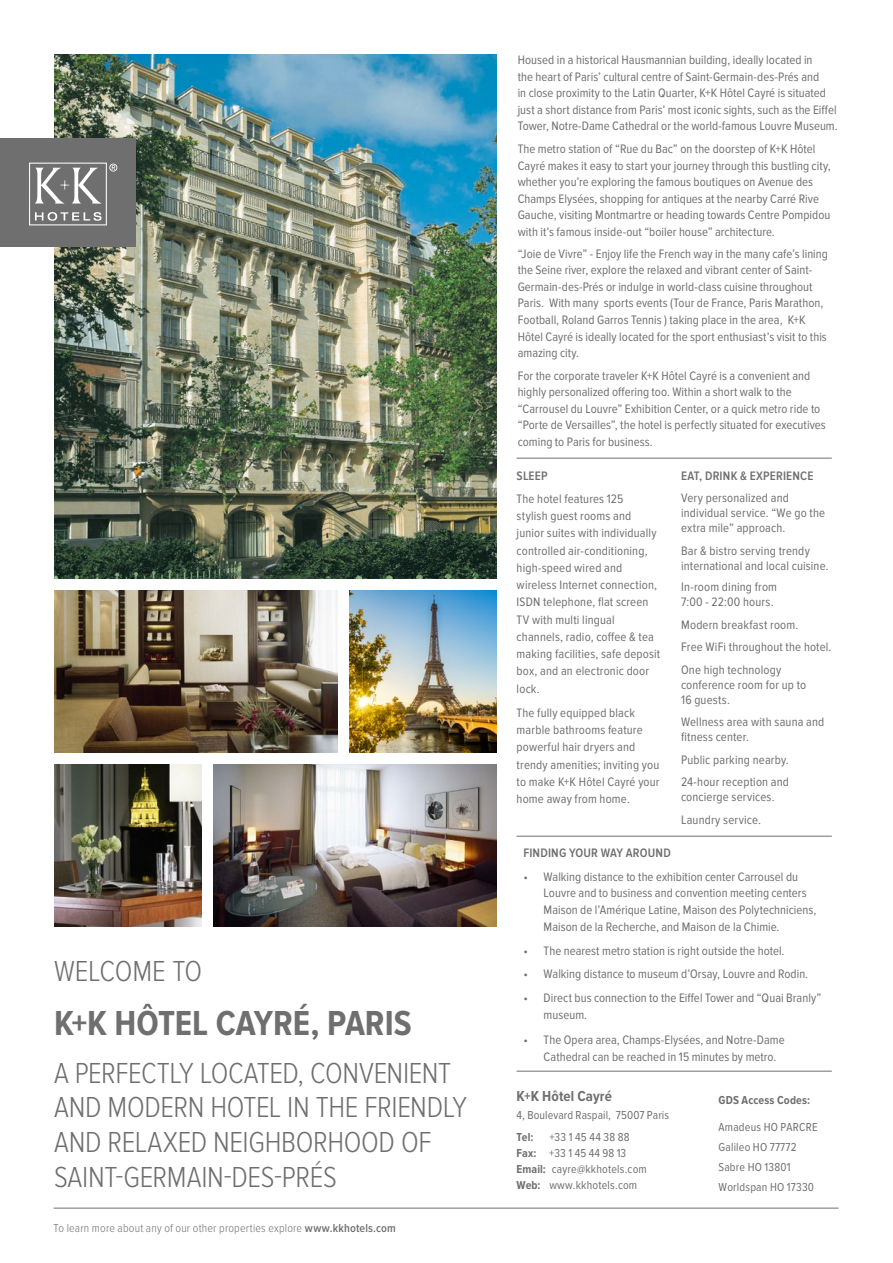
<style>
.page{position:relative;width:893px;height:1263px;background:#fff}
.page>*{position:absolute;margin:0;border:0;box-sizing:border-box;transform-origin:0 0}
.t1{font:700 36px "Proxima Nova Cond";color:#706f6f}
.t2{font:300 30px/34.7px "Proxima Nova Cond";letter-spacing:-.01em;color:#706f6f}
.t3{font:700 15px "Proxima Nova Cond";letter-spacing:.005em;color:#706f6f}
.t4{font:12.75px/17.2px "Proxima Nova Cond";letter-spacing:.005em;color:#706f6f}
.t5{font:600 12.75px "Proxima Nova Cond";letter-spacing:.015em;color:#706f6f}
.t6{font:12px/20.1px "Proxima Nova Cond";letter-spacing:.015em;color:#706f6f}
.t7{font:300 12px "Proxima Nova Cond";letter-spacing:.015em;color:#706f6f}
.t8{font:700 12px "Proxima Nova Cond";letter-spacing:.015em;color:#706f6f}
.s1{font-weight:600}
.s2{font-weight:700}
</style>
<div class="page">
<img style="left:54px;top:54px;width:443px;height:524px">
<img style="left:54px;top:590px;width:283px;height:162px">
<img style="left:214px;top:764px;width:283px;height:162px">
<img style="left:349px;top:590px;width:148px;height:162px">
<img style="left:54px;top:764px;width:148px;height:162px">
<div style="left:0;top:139px;width:135px;height:108px;background:#706f6f"></div>
<svg style="left:29px;top:163px;width:88px;height:62px"></svg>
<hr style="left:517px;top:1071px;width:315px;height:1px;background:#706f6f">
<hr style="left:517px;top:458px;width:315px;height:1px;background:#706f6f">
<hr style="left:517px;top:836px;width:315px;height:1px;background:#706f6f">
<hr style="left:54px;top:1208px;width:785px;height:1px;background:#706f6f">
<h2 class="t2" style="left:54px;top:954px;width:150px">WELCOME TO</h2>
<h1 class="t1" style="left:54px;top:1003px;width:359px">K+K HÔTEL CAYRÉ, PARIS</h1>
<h2 class="t2" style="left:54px;top:1056px;width:415px">A PERFECTLY LOCATED, CONVENIENT<br>AND MODERN HOTEL IN THE FRIENDLY<br>AND RELAXED NEIGHBORHOOD OF<br>SAINT-GERMAIN-DES-PRÉS</h2>
<p class="t7" style="left:54px;top:1221px;width:344px">To learn more about any of our other properties explore <span class="s1">www.kkhotels.com</span></p>
<p class="t4" style="left:518px;top:52px;width:322px;line-height:16.5px">Housed in a historical Hausmannian building, ideally located in<br>the heart of Paris’ cultural centre of Saint-Germain-des-Prés and<br>in close proximity to the Latin Quarter, K+K Hôtel Cayré is situated just a short distance from Paris’ most iconic sights, such as the Eiffel Tower, Notre-Dame Cathedral or the world-famous Louvre Museum.</p>
<p class="t4" style="left:518px;top:141px;width:315px;line-height:16.5px">The metro station of “Rue du Bac” on the doorstep of K+K Hôtel Cayré makes it easy to start your journey through this bustling city, whether you’re exploring the famous boutiques on Avenue des Champs Elysées, shopping for antiques at the nearby Carré Rive Gauche, visiting Montmartre or heading towards Centre Pompidou with it’s famous inside-out “boiler house” architecture.</p>
<p class="t4" style="left:518px;top:245px;width:312px;line-height:16.6px">“Joie de Vivre” - Enjoy life the French way in the many cafe’s lining the Seine river, explore the relaxed and vibrant center of Saint-Germain-des-Prés or indulge in world-class cuisine throughout Paris. With many sports events (Tour de France, Paris Marathon, Football, Roland Garros Tennis ) taking place in the area, K+K Hôtel Cayré is ideally located for the sport enthusiast’s visit to this amazing city.</p>
<p class="t4" style="left:518px;top:368px;width:310px;line-height:16.5px">For the corporate traveler K+K Hôtel Cayré is a convenient and highly personalized offering too. Within a short walk to the “Carrousel du Louvre” Exhibition Center, or a quick metro ride to “Porte de Versailles”, the hotel is perfectly situated for executives coming to Paris for business.</p>
<p class="t5" style="left:517px;top:468px;width:33px">SLEEP</p>
<p class="t4" style="left:517px;top:490px;width:145px">The hotel features 125<br>stylish guest rooms and junior suites with individually controlled air-conditioning, high-speed wired and wireless Internet connection,<br>ISDN telephone, flat screen<br>TV with multi lingual channels, radio, coffee &amp; tea making facilities, safe deposit box, and an electronic door lock.</p>
<p class="t4" style="left:517px;top:704px;width:144px">The fully equipped black marble bathrooms feature powerful hair dryers and trendy amenities; inviting you to make K+K Hôtel Cayré your home away from home.</p>
<p class="t5" style="left:681px;top:468px;width:134px">EAT, DRINK &amp; EXPERIENCE</p>
<p class="t4" style="left:681px;top:491px;width:146px;line-height:15px">Very personalized and individual service. “We go the extra mile” approach.</p>
<p class="t4" style="left:681px;top:543px;width:149px;line-height:15px">Bar &amp; bistro serving trendy international and local cuisine.</p>
<p class="t4" style="left:681px;top:580px;width:97px;line-height:15px">In-room dining from<br>7:00 - 22:00 hours.</p>
<p class="t4" style="left:681px;top:614px;width:152px;line-height:22.5px">Modern breakfast room.<br>Free WiFi throughout the hotel.<br>One high technology</p>
<p class="t4" style="left:681px;top:677px;width:127px;line-height:15px">conference room for up to<br>16 guests.</p>
<p class="t4" style="left:681px;top:715px;width:145px;line-height:15px">Wellness area with sauna and fitness center.</p>
<p class="t4" style="left:681px;top:749px;width:109px;line-height:22.5px">Public parking nearby.<br>24-hour reception and</p>
<p class="t4" style="left:681px;top:786px;width:95px;line-height:22.5px">concierge services.<br>Laundry service.</p>
<p class="t5" style="left:523px;top:846px;width:149px">FINDING YOUR WAY AROUND</p>
<p class="t4" style="left:544px;top:868px;width:274px;line-height:16.8px;text-indent:-20px">• Walking distance to the exhibition center Carrousel du Louvre and to business and convention meeting centers Maison de l’Amérique Latine, Maison des Polytechniciens, Maison de la Recherche, and Maison de la Chimie.</p>
<p class="t4" style="left:523px;top:942px;width:263px">• The nearest metro station is right outside the hotel.</p>
<p class="t4" style="left:523px;top:965px;width:286px">• Walking distance to museum d’Orsay, Louvre and Rodin.</p>
<p class="t4" style="left:544px;top:989px;width:279px;text-indent:-20px">• Direct bus connection to the Eiffel Tower and “Quai Branly” museum.</p>
<p class="t4" style="left:544px;top:1031px;width:242px;text-indent:-20px">• The Opera area, Champs-Elysées, and Notre-Dame<br>Cathedral can be reached in 15 minutes by metro.</p>
<p class="t3" style="left:517px;top:1087px;width:97px">K+K Hôtel Cayré</p>
<p class="t6" style="left:517px;top:1105px;width:154px">4, Boulevard Raspail, 75007 Paris</p>
<p class="t8" style="left:517px;top:1131px;width:19px">Tel:</p>
<p class="t6" style="left:517px;top:1130px;width:132px;line-height:15.8px;text-indent:33px">+33 1 45 44 38 88<br><span class="s2">Fax:</span> +33 1 45 44 98 13<br><span class="s2">Email:</span> cayre@kkhotels.com<br><span class="s2">Web:</span> www.kkhotels.com</p>
<p class="t8" style="left:719px;top:1093px;width:93px">GDS Access Codes:</p>
<p class="t6" style="left:719px;top:1117px;width:100px">Amadeus HO PARCRE<br>Galileo HO 77772<br>Sabre HO 13801<br>Worldspan HO 17330</p>
</div>
